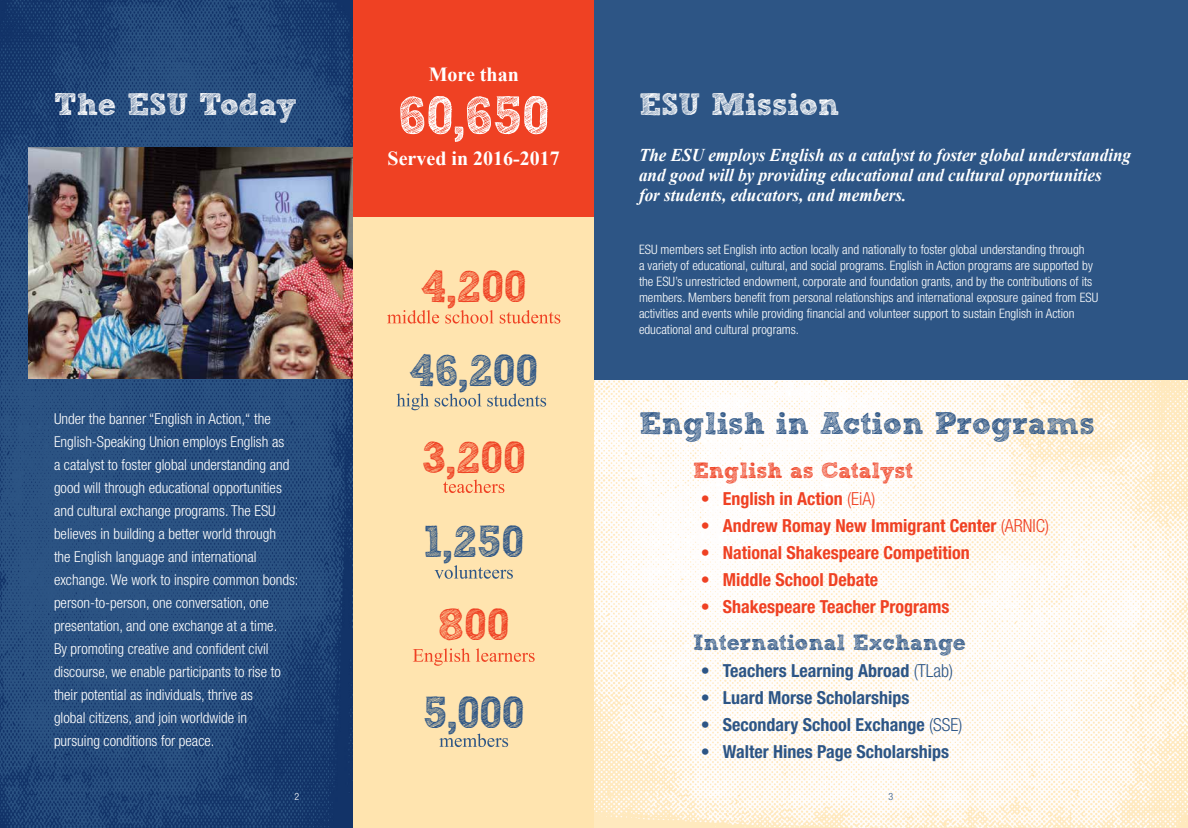
<style>
.page{position:relative;width:1188px;height:828px;background:#fff}
.page>*{position:absolute;margin:0;border:0;box-sizing:border-box;transform-origin:0 0}
.t1{font:700 54px "Sketch Block";color:#fff}
.t2{font:700 44.8px "Sketch Block";color:#2d5585}
.t3{font:700 44.8px "Sketch Block";color:#ef4123}
.t4{font:700 31px "Sketch Block";color:#2d5585}
.t5{font:700 31px "Sketch Block";color:#fff}
.t6{font:700 22px "Sketch Block";color:#2d5585}
.t7{font:700 22px "Sketch Block";color:#ef4123}
.t8{font:700 20px "Times New Roman";color:#fff}
.t9{font:italic 700 18px/20px "Times New Roman";color:#fff;scale:.95 1}
.t10{font:700 condensed 18px "Helvetica Neue";color:#ef4123}
.t11{font:700 condensed 18px "Helvetica Neue";color:#2d5585}
.t12{font:300 condensed 15px/23px "Helvetica Neue";color:#fff}
.t13{font:300 condensed 13px/16px "Helvetica Neue";color:#fff}
.t14{font:300 condensed 10px "Helvetica Neue";color:#fff}
.t15{font:300 condensed 10px "Helvetica Neue";color:#2d5585}
.s1{font-weight:300}
</style>
<div class="page">
<img style="left:0;top:0;width:354px;height:828px">
<img style="left:28px;top:148px;width:326px;height:231px">
<img style="left:594px;top:379px;width:594px;height:449px">
<div style="left:354px;top:184px;width:240px;height:644px;background:#ffe4af"></div>
<div style="left:594px;top:0;width:594px;height:379px;background:#2d5585"></div>
<div style="left:354px;top:0;width:240px;height:217px;background:#ef4123"></div>
<svg style="left:387px;top:310px;width:173px;height:14px"></svg>
<svg style="left:397px;top:394px;width:149px;height:16px"></svg>
<svg style="left:435px;top:565px;width:78px;height:14px"></svg>
<svg style="left:413px;top:648px;width:122px;height:18px"></svg>
<svg style="left:439px;top:734px;width:69px;height:13px"></svg>
<svg style="left:443px;top:480px;width:61px;height:13px"></svg>
<h3 class="t8" style="left:429px;top:60px;width:92px">More than</h3>
<h3 class="t5" style="left:54px;top:85px;width:244px">The ESU Today</h3>
<h1 class="t1" style="left:398px;top:82px;width:152px">60,650</h1>
<h3 class="t5" style="left:639px;top:85px;width:202px">ESU Mission</h3>
<p class="t12" style="left:54px;top:407px;width:246px">Under the banner “English in Action,“ the English-Speaking Union employs English as<br>a catalyst to foster global understanding and good will through educational opportunities and cultural exchange programs. The ESU believes in building a better world through<br>the English language and international exchange. We work to inspire common bonds: person-to-person, one conversation, one presentation, and one exchange at a time.<br>By promoting creative and confident civil discourse, we enable participants to rise to their potential as individuals, thrive as<br>global citizens, and join worldwide in<br>pursuing conditions for peace.</p>
<h3 class="t8" style="left:388px;top:144px;width:174px">Served in 2016-2017</h3>
<h2 class="t3" style="left:421px;top:259px;width:107px">4,200</h2>
<h2 class="t2" style="left:410px;top:342px;width:130px">46,200</h2>
<h2 class="t3" style="left:422px;top:430px;width:105px">3,200</h2>
<h2 class="t2" style="left:424px;top:514px;width:102px">1,250</h2>
<h2 class="t3" style="left:438px;top:597px;width:72px">800</h2>
<h2 class="t2" style="left:423px;top:685px;width:103px">5,000</h2>
<p class="t9" style="left:639px;top:145px;width:520px">The ESU employs English as a catalyst to foster global understanding and good will by providing educational and cultural opportunities<br>for students, educators, and members.</p>
<p class="t13" style="left:639px;top:242px;width:461px">ESU members set English into action locally and nationally to foster global understanding through<br>a variety of educational, cultural, and social programs. English in Action programs are supported by the ESU’s unrestricted endowment, corporate and foundation grants, and by the contributions of its members. Members benefit from personal relationships and international exposure gained from ESU activities and events while providing financial and volunteer support to sustain English in Action educational and cultural programs.</p>
<h3 class="t4" style="left:639px;top:404px;width:457px">English in Action Programs</h3>
<h3 class="t7" style="left:693px;top:457px;width:222px">English as Catalyst</h3>
<p class="t10" style="left:701px;top:488px;width:176px">• English in Action <span class="s1">(EiA)</span></p>
<p class="t10" style="left:701px;top:515px;width:350px">• Andrew Romay New Immigrant Center <span class="s1">(ARNIC)</span></p>
<p class="t10" style="left:701px;top:542px;width:270px">• National Shakespeare Competition</p>
<p class="t10" style="left:701px;top:569px;width:179px">• Middle School Debate</p>
<p class="t10" style="left:701px;top:596px;width:250px">• Shakespeare Teacher Programs</p>
<h3 class="t6" style="left:693px;top:629px;width:274px">International Exchange</h3>
<p class="t11" style="left:701px;top:660px;width:254px">• Teachers Learning Abroad <span class="s1">(TLab)</span></p>
<p class="t11" style="left:701px;top:687px;width:210px">• Luard Morse Scholarships</p>
<p class="t11" style="left:701px;top:714px;width:263px">• Secondary School Exchange <span class="s1">(SSE)</span></p>
<p class="t11" style="left:701px;top:741px;width:250px">• Walter Hines Page Scholarships</p>
<p class="t14" style="left:295px;top:791px;width:6px">2</p>
<p class="t15" style="left:889px;top:791px;width:6px">3</p>
</div>
